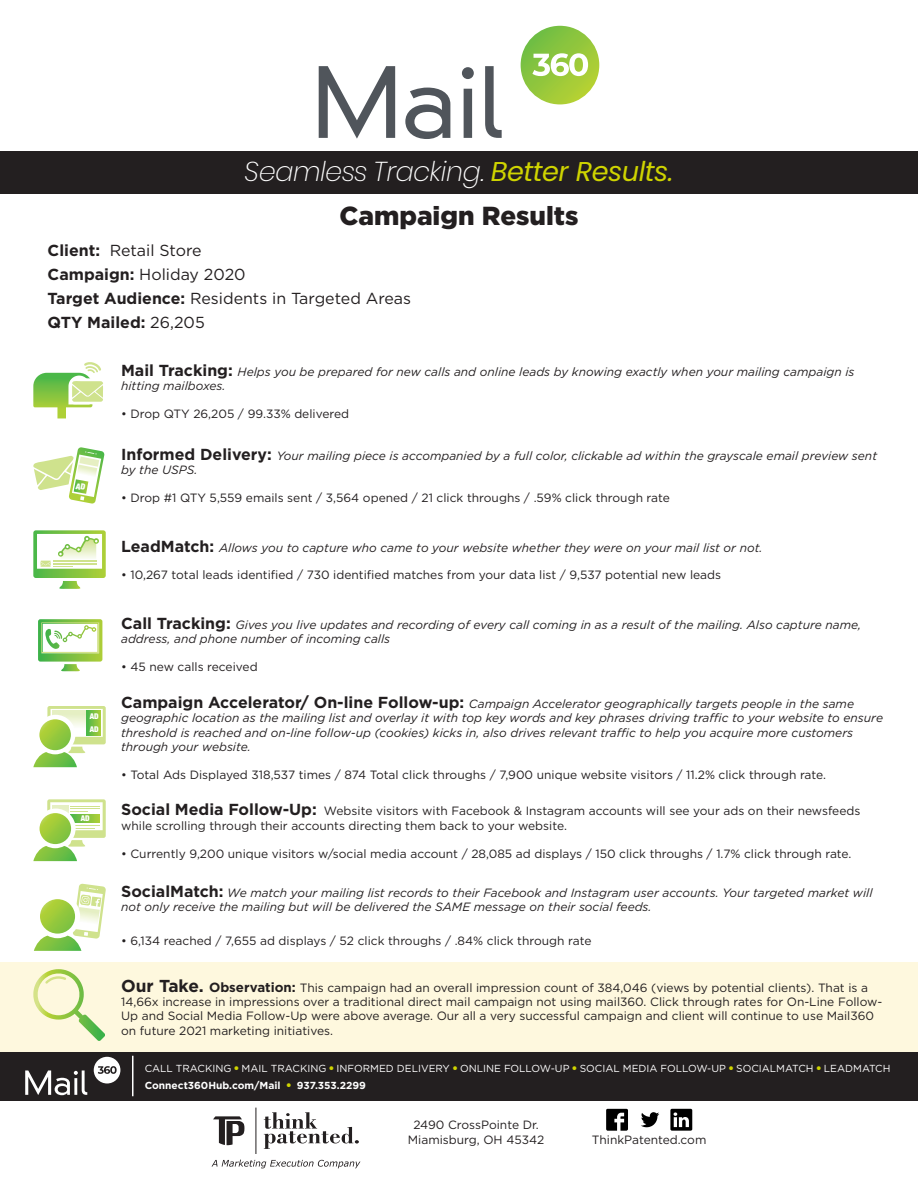
<style>
.page{position:relative;width:918px;height:1188px;background:#fff}
.page>*{position:absolute;margin:0;border:0;box-sizing:border-box;transform-origin:0 0}
.t1{font:italic 200 27.3px "Poppins";letter-spacing:-.02em;color:#fff}
.t2{font:900 26.1px "Gotham";color:#231f20}
.t3{font:15.9px/24px "Gotham";color:#231f20}
.t4{font:12px/14.4px "Gotham";color:#231f20}
.t5{font:italic 12px/14.4px "Gotham";color:#231f20}
.t6{font:10.2px "Gotham";color:#fff}
.t7{font:700 10.2px "Gotham";color:#fff}
.t8{font:900 condensed 7.95px/12.6px "Helvetica Neue";color:#fff}
.s1{font-weight:400;color:#cfd400}
.s2{font-weight:700}
.s3{font-weight:700;font-style:normal;font-size:15.9px}
.s4{font-weight:700;font-size:15.9px}
.s5{font-weight:700;font-size:17.25px}
.s6{font-weight:700;font-size:13.35px}
.s7{font-family:"Futura Std";font-stretch:condensed;color:#cfd400}
.s8{font-family:"Futura Std";font-weight:400;font-stretch:condensed;color:#cfd400}
</style>
<div class="page">
<div style="left:0;top:962px;width:918px;height:108px;background:#fef8de"></div>
<svg style="left:33px;top:362px;width:70px;height:56px"></svg>
<svg style="left:33px;top:530px;width:73px;height:59px"></svg>
<svg style="left:38px;top:619px;width:64px;height:53px"></svg>
<svg style="left:33px;top:706px;width:73px;height:61px"></svg>
<svg style="left:33px;top:799px;width:73px;height:62px"></svg>
<svg style="left:34px;top:884px;width:72px;height:67px"></svg>
<svg style="left:33px;top:969px;width:72px;height:72px"></svg>
<div style="left:0;top:151px;width:918px;height:42px;background:#231f20"></div>
<svg style="left:319px;top:66px;width:76px;height:73px"></svg>
<svg style="left:405px;top:88px;width:45px;height:51px"></svg>
<svg style="left:462px;top:67px;width:12px;height:71px"></svg>
<svg style="left:485px;top:66px;width:17px;height:72px"></svg>
<svg style="left:521px;top:26px;width:78px;height:78px"></svg>
<div style="left:0;top:1052px;width:918px;height:49px;background:#231f20"></div>
<svg style="left:264px;top:1112px;width:95px;height:37px"></svg>
<hr style="left:256px;top:1108px;width:1px;height:46px;background:#231f20">
<svg style="left:213px;top:1116px;width:31px;height:29px"></svg>
<svg style="left:212px;top:1160px;width:148px;height:8px"></svg>
<svg style="left:670px;top:1109px;width:22px;height:22px"></svg>
<svg style="left:606px;top:1109px;width:22px;height:22px"></svg>
<svg style="left:641px;top:1112px;width:18px;height:15px"></svg>
<hr style="left:132px;top:1056px;width:1px;height:40px;background:#fff">
<svg style="left:25px;top:1070px;width:62px;height:25px"></svg>
<svg style="left:94px;top:1057px;width:26px;height:26px"></svg>
<svg style="left:33px;top:447px;width:72px;height:57px"></svg>
<p class="t1" style="left:244px;top:155px;width:431px">Seamless Tracking. <span class="s1">Better Results.</span></p>
<p class="t2" style="left:339px;top:198px;width:241px">Campaign Results</p>
<p class="t3" style="left:48px;top:238px;width:365px"><span class="s2">Client:</span> Retail Store<br><span class="s2">Campaign:</span> Holiday 2020<br><span class="s2">Target Audience:</span> Residents in Targeted Areas<br><span class="s2">QTY Mailed:</span> 26,205</p>
<p class="t5" style="left:121px;top:364px;width:735px"><span class="s3">Mail Tracking:</span> Helps you be prepared for new calls and online leads by knowing exactly when your mailing campaign is hitting mailboxes.</p>
<p class="t4" style="left:121px;top:406px;width:230px">• Drop QTY 26,205 / 99.33% delivered</p>
<p class="t5" style="left:121px;top:448px;width:758px"><span class="s3">Informed Delivery:</span> Your mailing piece is accompanied by a full color, clickable ad within the grayscale email preview sent by the USPS.</p>
<p class="t4" style="left:121px;top:491px;width:550px">• Drop #1 QTY 5,559 emails sent / 3,564 opened / 21 click throughs / .59% click through rate</p>
<p class="t5" style="left:121px;top:540px;width:643px"><span class="s3">LeadMatch:</span> Allows you to capture who came to your website whether they were on your mail list or not.</p>
<p class="t4" style="left:121px;top:568px;width:602px">• 10,267 total leads identified / 730 identified matches from your data list / 9,537 potential new leads</p>
<p class="t5" style="left:121px;top:617px;width:741px"><span class="s3">Call Tracking:</span> Gives you live updates and recording of every call coming in as a result of the mailing. Also capture name, address, and phone number of incoming calls</p>
<p class="t4" style="left:121px;top:659px;width:138px">• 45 new calls received</p>
<p class="t8" style="left:90px;top:710px;width:10px">AD<br>AD</p>
<p class="t5" style="left:121px;top:696px;width:763px"><span class="s3">Campaign Accelerator/ On-line Follow-up:</span> Campaign Accelerator geographically targets people in the same geographic location as the mailing list and overlay it with top key words and key phrases driving traffic to your website to ensure threshold is reached and on-line follow-up (cookies) kicks in, also drives relevant traffic to help you acquire more customers through your website.</p>
<p class="t4" style="left:121px;top:767px;width:706px">• Total Ads Displayed 318,537 times / 874 Total click throughs / 7,900 unique website visitors / 11.2% click through rate.</p>
<p class="t8" style="left:81px;top:812px;width:10px">AD</p>
<p class="t4" style="left:121px;top:804px;width:741px"><span class="s4">Social Media Follow-Up:</span> Website visitors with Facebook &amp; Instagram accounts will see your ads on their newsfeeds while scrolling through their accounts directing them back to your website.</p>
<p class="t4" style="left:121px;top:846px;width:732px">• Currently 9,200 unique visitors w/social media account / 28,085 ad displays / 150 click throughs / 1.7% click through rate.</p>
<p class="t5" style="left:121px;top:885px;width:753px"><span class="s3">SocialMatch:</span> We match your mailing list records to their Facebook and Instagram user accounts. Your targeted market will not only receive the mailing but will be delivered the SAME message on their social feeds.</p>
<p class="t4" style="left:121px;top:934px;width:472px">• 6,134 reached / 7,655 ad displays / 52 click throughs / .84% click through rate</p>
<p class="t4" style="left:121px;top:980px;width:763px"><span class="s5">Our Take.</span> <span class="s6">Observation:</span> This campaign had an overall impression count of 384,046 (views by potential clients). That is a 14,66x increase in impressions over a traditional direct mail campaign not using mail360. Click through rates for On-Line Follow-Up and Social Media Follow-Up were above average. Our all a very successful campaign and client will continue to use Mail360 on future 2021 marketing initiatives.</p>
<p class="t6" style="left:145px;top:1062px;width:747px">CALL TRACKING <span class="s7">•</span> MAIL TRACKING <span class="s7">•</span> INFORMED DELIVERY <span class="s7">•</span> ONLINE FOLLOW-UP <span class="s7">•</span> SOCIAL MEDIA FOLLOW-UP <span class="s7">•</span> SOCIALMATCH <span class="s7">•</span> LEADMATCH</p>
<p class="t7" style="left:145px;top:1078px;width:223px">Connect360Hub.com/Mail <span class="s8">•</span> 937.353.2299</p>
<p class="t4" style="left:413px;top:1118px;width:127px">2490 CrossPointe Dr.</p>
<p class="t4" style="left:408px;top:1132px;width:138px">Miamisburg, OH 45342</p>
<p class="t4" style="left:592px;top:1132px;width:116px">ThinkPatented.com</p>
</div>
